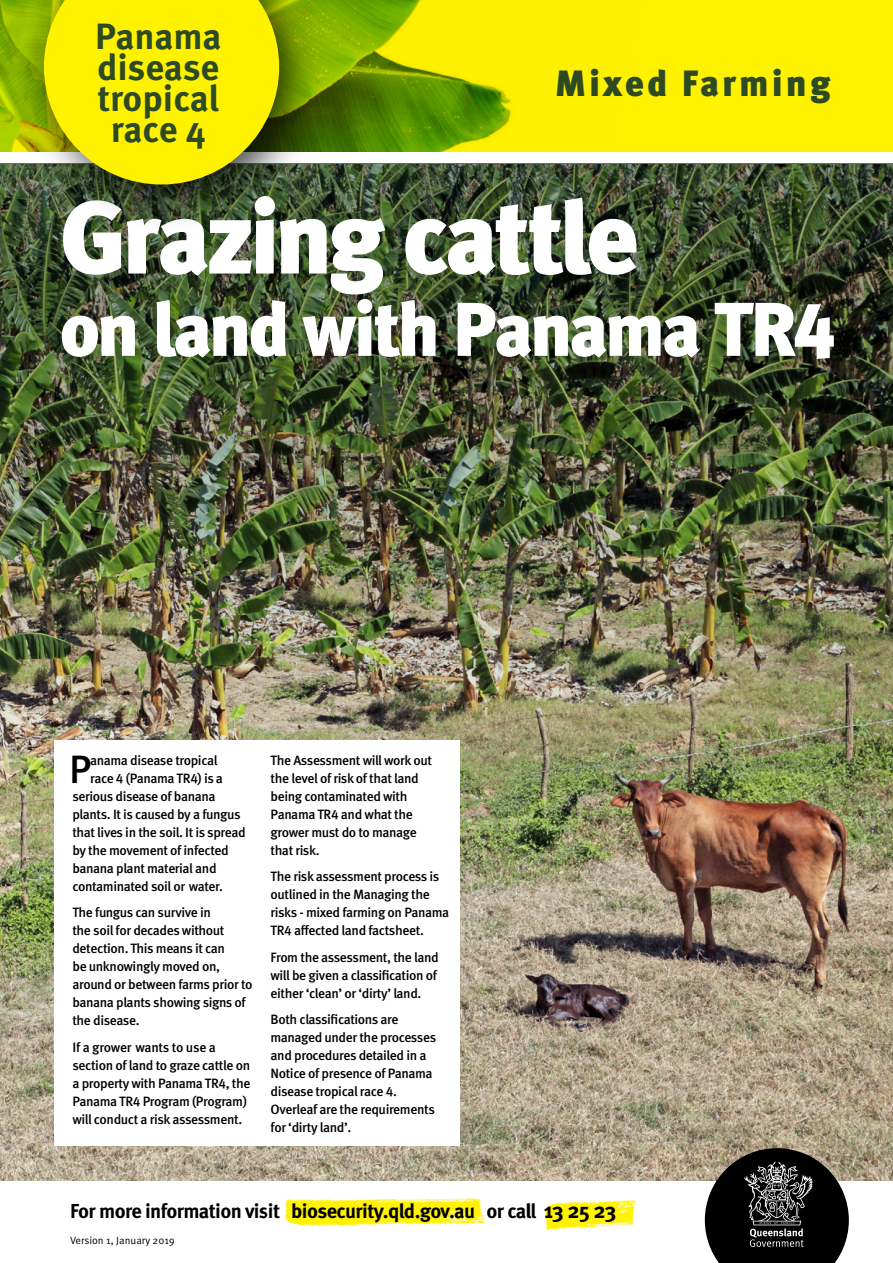
<style>
.page{position:relative;width:893px;height:1263px;background:#fff}
.page>*{position:absolute;margin:0;border:0;box-sizing:border-box;transform-origin:0 0}
.t1{font:900 103.35px "Meta OT";letter-spacing:-.05em;color:#fff}
.t2{font:900 76.05px "Meta OT";letter-spacing:-.05em;color:#fff}
.t3{font:500 39.45px "Meta Pro";color:#000}
.t4{font:700 36.6px/31.2px "Meta OT";letter-spacing:-.01em;color:#2d4a22;text-align:center}
.t5{font:900 36.6px "Meta OT";letter-spacing:.08em;color:#2d4a22}
.t6{font:700 20.25px "Meta OT";letter-spacing:-.03em;color:#000}
.t7{font:500 13.5px/18px "Meta Pro";letter-spacing:-.03em;color:#000}
.t8{font:10.5px "Meta OT";color:#000}
.s1{font-size:21.75px}
</style>
<div class="page">
<img style="left:0;top:1067px;width:893px;height:113px">
<img style="left:545px;top:1200px;width:91px;height:31px">
<img style="left:285px;top:1198px;width:201px;height:28px">
<svg style="left:705px;top:1148px;width:144px;height:115px;background:#353330"></svg>
<img style="left:0;top:163px;width:893px;height:904px">
<div style="left:0;top:0;width:893px;height:151px;background:#fff200"></div>
<img style="left:0;top:0;width:511px;height:151px">
<div style="left:17px;top:0;width:310px;height:232px;background:#000;opacity:.75"></div>
<svg style="left:44px;top:0;width:235px;height:185px"></svg>
<div style="left:54px;top:741px;width:405px;height:405px;background:#fff"></div>
<p class="t4" style="left:95px;top:21px;width:128px">Panama disease tropical race 4</p>
<p class="t5" style="left:555px;top:60px;width:277px">Mixed Farming</p>
<p class="t1" style="left:60px;top:173px;width:581px">Grazing cattle</p>
<p class="t2" style="left:60px;top:282px;width:777px">on land with Panama TR4</p>
<p class="t3" style="left:69px;top:744px;width:24px">P</p>
<p class="t7" style="left:90px;top:752px;width:129px">anama disease tropical</p>
<p class="t7" style="left:90px;top:770px;width:134px">race 4 (Panama TR4) is a</p>
<p class="t7" style="left:72px;top:788px;width:145px">serious disease of banana</p>
<p class="t7" style="left:72px;top:806px;width:175px">plants. It is caused by a fungus that lives in the soil. It is spread by the movement of infected banana plant material and contaminated soil or water.</p>
<p class="t7" style="left:72px;top:904px;width:182px">The fungus can survive in<br>the soil for decades without detection. This means it can<br>be unknowingly moved on, around or between farms prior to banana plants showing signs of the disease.</p>
<p class="t7" style="left:72px;top:1039px;width:180px">If a grower wants to use a section of land to graze cattle on a property with Panama TR4, the<br>Panama TR4 Program (Program) will conduct a risk assessment.</p>
<p class="t7" style="left:271px;top:752px;width:163px">The Assessment will work out the level of risk of that land being contaminated with<br>Panama TR4 and what the grower must do to manage that risk.</p>
<p class="t7" style="left:271px;top:868px;width:180px">The risk assessment process is outlined in the Managing the risks - mixed farming on Panama<br>TR4 affected land factsheet.</p>
<p class="t7" style="left:271px;top:949px;width:170px">From the assessment, the land will be given a classification of either ‘clean’ or ‘dirty’ land.</p>
<p class="t7" style="left:271px;top:1011px;width:167px">Both classifications are managed under the processes and procedures detailed in a<br>Notice of presence of Panama disease tropical race 4.<br>Overleaf are the requirements for ‘dirty land’.</p>
<p class="t6" style="left:70px;top:1198px;width:548px">For more information visit biosecurity.qld.gov.au or call <span class="s1">13 25 23</span></p>
<p class="t8" style="left:70px;top:1234px;width:106px">Version 1, January 2019</p>
</div>
